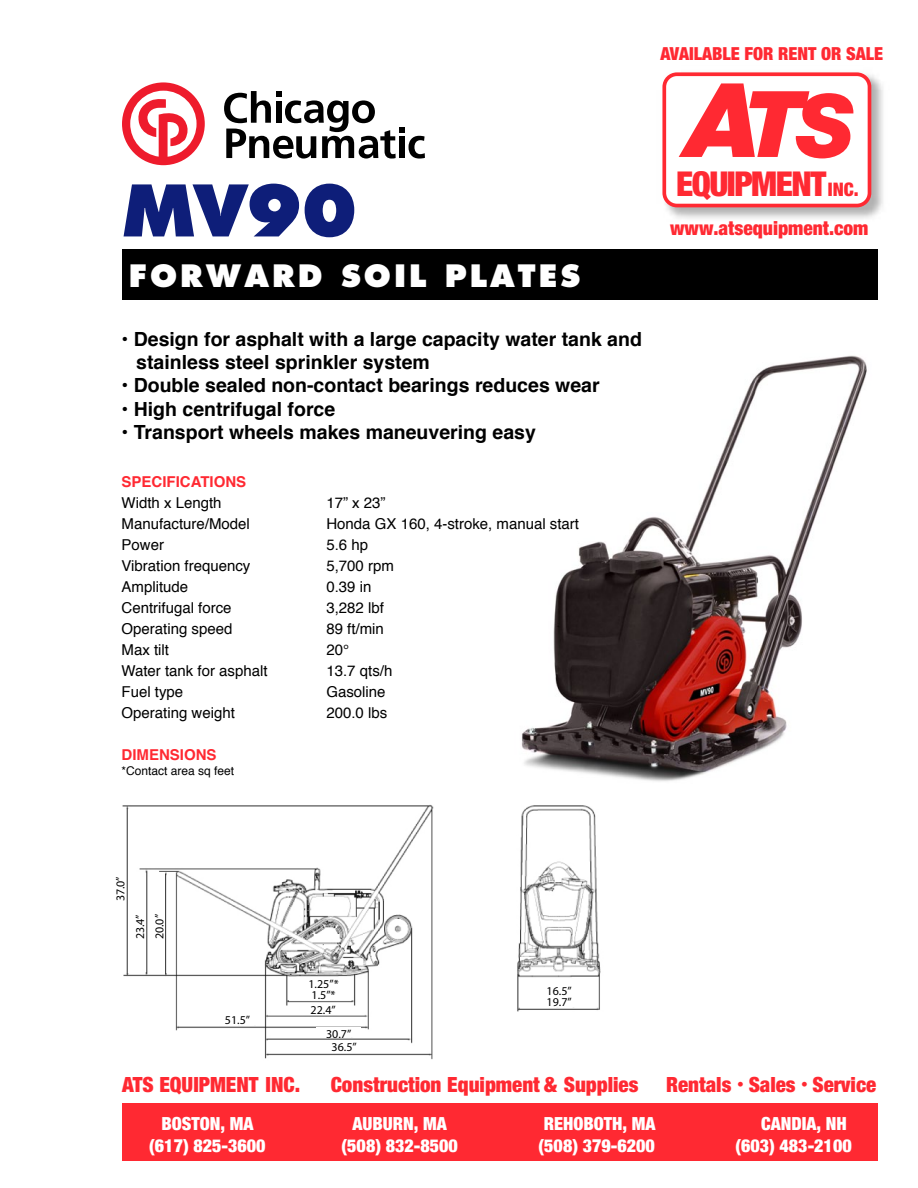
<style>
.page{position:relative;width:918px;height:1188px;background:#fff}
.page>*{position:absolute;margin:0;border:0;box-sizing:border-box;transform-origin:0 0}
.t1{font:italic 900 102.9px "Helvetica Neue";color:#ff2932}
.t2{font:800 69px "Futura";color:#0e1e79}
.t3{font:900 condensed 34.35px "Helvetica Neue";letter-spacing:-.045em;color:#ff2932}
.t4{font:800 30px "Futura";letter-spacing:.1em;color:#fff}
.t5{font:900 condensed 21px "Helvetica Neue";color:#ff2932}
.t6{font:700 19.5px/23.4px "Helvetica";color:#000}
.t7{font:900 condensed 19.5px "Helvetica Neue";color:#ff2932}
.t8{font:900 condensed 18px "Helvetica Neue";color:#fff}
.t9{font:900 condensed 18px "Helvetica Neue";color:#ff2932}
.t10{font:15px "Helvetica";color:#000}
.t11{font:700 15px "Helvetica";color:#ff2932}
.t12{font:12px/10.5px "Myriad";color:#000}
.t13{font:12px "Helvetica";color:#000}
.s1{font-size:92.1px}
.s2{font-size:87.3px}
.s3{font-size:18.75px}
.s4{font-size:13.5px}
</style>
<div class="page">
<img style="left:122px;top:805px;width:687px;height:299px">
<img style="left:521px;top:355px;width:346px;height:427px">
<img style="left:667px;top:75px;width:216px;height:144px">
<div style="left:122px;top:249px;width:756px;height:51px;background:#000"></div>
<div style="left:122px;top:1104px;width:756px;height:57px;background:#ff2932"></div>
<svg style="left:662px;top:72px;width:209px;height:135px"></svg>
<svg style="left:224px;top:91px;width:201px;height:68px"></svg>
<svg style="left:122px;top:82px;width:83px;height:83px"></svg>
<div style="left:214px;top:1014px;width:45px;height:11px;background:#fff"></div>
<div style="left:321px;top:1041px;width:45px;height:11px;background:#fff"></div>
<div style="left:316px;top:1027px;width:45px;height:10px;background:#fff"></div>
<div style="left:300px;top:1003px;width:45px;height:12px;background:#fff"></div>
<div style="left:296px;top:978px;width:55px;height:22px;background:#fff"></div>
<div style="left:531px;top:985px;width:55px;height:22px;background:#fff"></div>
<div style="left:115px;top:867px;width:11px;height:45px;background:#fff"></div>
<div style="left:134px;top:905px;width:12px;height:45px;background:#fff"></div>
<div style="left:154px;top:905px;width:11px;height:45px;background:#fff"></div>
<h2 class="t2" style="left:121px;top:167px;width:238px">MV90</h2>
<h3 class="t4" style="left:129px;top:257px;width:453px">FORWARD SOIL PLATES</h3>
<h3 class="t6" style="left:136px;top:327px;width:507px;text-indent:-15px">• Design for asphalt with a large capacity water tank and stainless steel sprinkler system</h3>
<h3 class="t6" style="left:122px;top:374px;width:480px">• Double sealed non-contact bearings reduces wear</h3>
<h3 class="t6" style="left:122px;top:397px;width:215px">• High centrifugal force</h3>
<h3 class="t6" style="left:122px;top:421px;width:416px">• Transport wheels makes maneuvering easy</h3>
<p class="t11" style="left:122px;top:470px;width:126px">SPECIFICATIONS</p>
<p class="t10" style="left:122px;top:491px;width:102px">Width x Length</p>
<p class="t10" style="left:326px;top:491px;width:61px">17” x 23”</p>
<p class="t10" style="left:122px;top:512px;width:130px">Manufacture/Model</p>
<p class="t10" style="left:326px;top:512px;width:254px">Honda GX 160, 4-stroke, manual start</p>
<p class="t10" style="left:122px;top:533px;width:44px">Power</p>
<p class="t10" style="left:326px;top:533px;width:43px">5.6 hp</p>
<p class="t10" style="left:122px;top:554px;width:130px">Vibration frequency</p>
<p class="t10" style="left:326px;top:554px;width:69px">5,700 rpm</p>
<p class="t10" style="left:122px;top:575px;width:68px">Amplitude</p>
<p class="t10" style="left:326px;top:575px;width:47px">0.39 in</p>
<p class="t10" style="left:122px;top:596px;width:112px">Centrifugal force</p>
<p class="t10" style="left:326px;top:596px;width:59px">3,282 lbf</p>
<p class="t10" style="left:122px;top:617px;width:112px">Operating speed</p>
<p class="t10" style="left:326px;top:617px;width:59px">89 ft/min</p>
<p class="t10" style="left:122px;top:638px;width:49px">Max tilt</p>
<p class="t10" style="left:326px;top:638px;width:24px">20°</p>
<p class="t10" style="left:122px;top:659px;width:148px">Water tank for asphalt</p>
<p class="t10" style="left:326px;top:659px;width:67px">13.7 qts/h</p>
<p class="t10" style="left:122px;top:680px;width:63px">Fuel type</p>
<p class="t10" style="left:326px;top:680px;width:61px">Gasoline</p>
<p class="t10" style="left:122px;top:701px;width:115px">Operating weight</p>
<p class="t10" style="left:326px;top:701px;width:62px">200.0 lbs</p>
<p class="t11" style="left:122px;top:743px;width:97px">DIMENSIONS</p>
<p class="t13" style="left:122px;top:761px;width:114px">*Contact area sq feet</p>
<p class="t9" style="left:660px;top:43px;width:224px">AVAILABLE FOR RENT OR SALE</p>
<h1 class="t1" style="left:687px;top:57px;width:169px">A<span class="s1">T</span><span class="s2">S</span></h1>
<h3 class="t3" style="left:676px;top:163px;width:184px">EQUIPMENT<span class="s3">INC.</span></h3>
<h3 class="t7" style="left:670px;top:216px;width:200px">www.atsequipment.com</h3>
<p class="t12" style="left:116px;top:901px;width:27px;rotate:-90deg">37.0”</p>
<p class="t12" style="left:131px;top:939px;width:27px;line-height:19.5px;rotate:-90deg">23.4”<br>20.0”</p>
<p class="t12" style="left:225px;top:1015px;width:27px">51.5”</p>
<p class="t12" style="left:308px;top:979px;width:32px">1.25”*<br>1.5”*</p>
<p class="t12" style="left:547px;top:987px;width:27px">16.5”<br>19.7”</p>
<p class="t12" style="left:311px;top:1005px;width:27px">22.4”</p>
<p class="t12" style="left:326px;top:1029px;width:27px">30.7”</p>
<p class="t12" style="left:332px;top:1042px;width:27px">36.5”</p>
<h3 class="t5" style="left:122px;top:1072px;width:180px">ATS EQUIPMENT INC.</h3>
<h3 class="t5" style="left:331px;top:1072px;width:309px">Construction Equipment &amp; Supplies</h3>
<h3 class="t5" style="left:666px;top:1072px;width:212px">Rentals <span class="s4">•</span> Sales <span class="s4">•</span> Service</h3>
<p class="t8" style="left:161px;top:1109px;width:93px">BOSTON, MA</p>
<p class="t8" style="left:353px;top:1109px;width:96px">AUBURN, MA</p>
<p class="t8" style="left:544px;top:1109px;width:113px">REHOBOTH, MA</p>
<p class="t8" style="left:761px;top:1109px;width:87px">CANDIA, NH</p>
<p class="t8" style="left:149px;top:1130px;width:118px">(617) 825-3600</p>
<p class="t8" style="left:342px;top:1130px;width:118px">(508) 832-8500</p>
<p class="t8" style="left:539px;top:1130px;width:118px">(508) 379-6200</p>
<p class="t8" style="left:736px;top:1130px;width:118px">(603) 483-2100</p>
</div>
